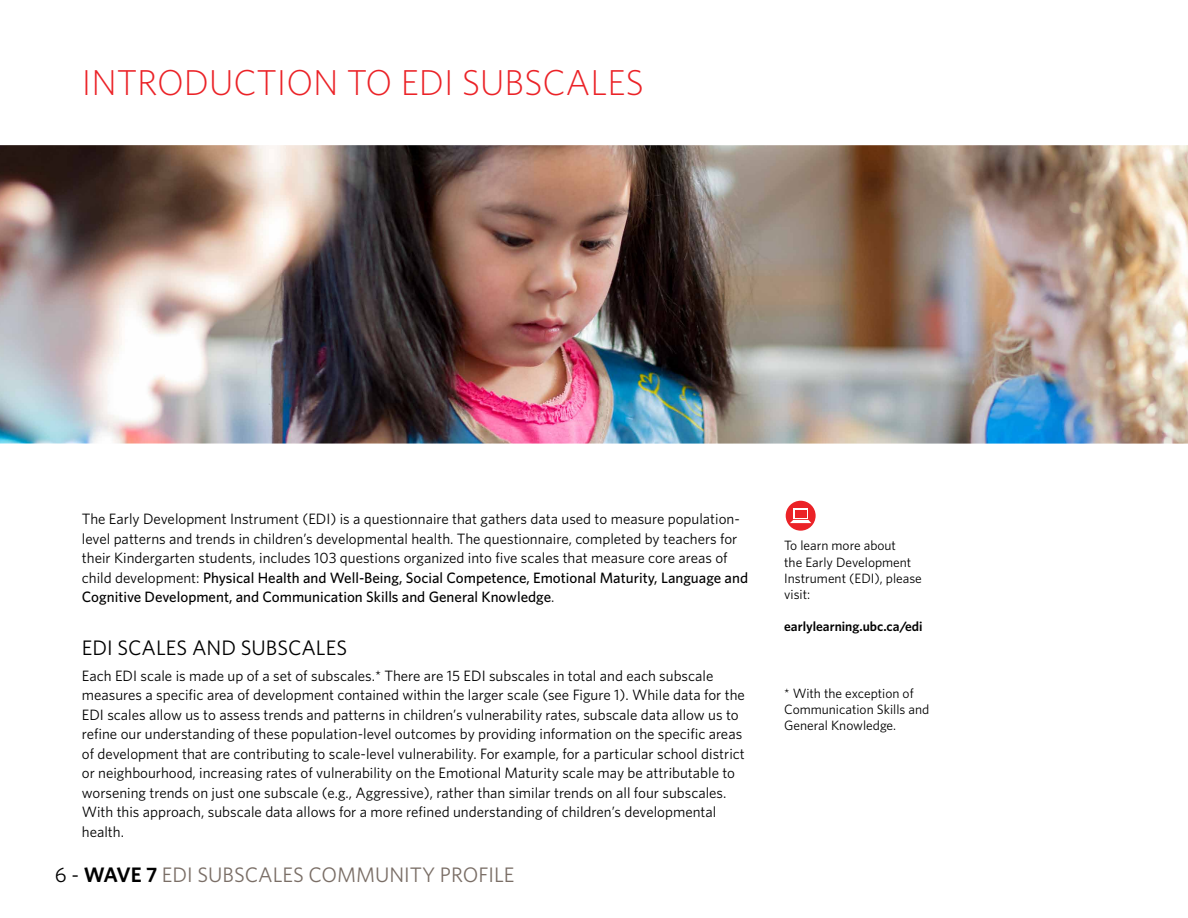
<style>
.page{position:relative;width:1188px;height:918px;background:#fff}
.page>*{position:absolute;margin:0;border:0;box-sizing:border-box;transform-origin:0 0}
.t1{font:300 36px "Whitney";color:#eb2227}
.t2{font:21px "Whitney";color:#7a6e66}
.t3{font:21px "Whitney";color:#000}
.t4{font:15px/19.5px "Whitney";color:#000}
.t5{font:13.5px/16.2px "Whitney";color:#000}
.t6{font:600 13.5px "Whitney";color:#000}
.s1{font-weight:500}
.s2{color:#000}
.s3{font-weight:600;color:#000}
</style>
<div class="page">
<img style="left:0;top:145px;width:1188px;height:299px">
<svg style="left:786px;top:501px;width:30px;height:30px"></svg>
<svg style="left:794px;top:508px;width:14px;height:11px"></svg>
<svg style="left:790px;top:520px;width:21px;height:3px"></svg>
<div style="left:795px;top:510px;width:11px;height:7px;background:#eb2227"></div>
<h1 class="t1" style="left:82px;top:59px;width:564px">INTRODUCTION TO EDI SUBSCALES</h1>
<p class="t4" style="left:82px;top:509px;width:668px">The Early Development Instrument (EDI) is a questionnaire that gathers data used to measure population&shy;level patterns and trends in children’s developmental health. The questionnaire, completed by teachers for their Kindergarten students, includes 103 questions organized into five scales that measure core areas of child development: <span class="s1">Physical Health and Well-Being, Social Competence, Emotional Maturity, Language and Cognitive Development, and Communication Skills and General Knowledge</span>.</p>
<h2 class="t3" style="left:82px;top:633px;width:267px">EDI SCALES AND SUBSCALES</h2>
<p class="t4" style="left:82px;top:665px;width:665px">Each EDI scale is made up of a set of subscales.* There are 15 EDI subscales in total and each subscale measures a specific area of development contained within the larger scale (see Figure 1). While data for the EDI scales allow us to assess trends and patterns in children’s vulnerability rates, subscale data allow us to refine our understanding of these population-level outcomes by providing information on the specific areas of development that are contributing to scale-level vulnerability. For example, for a particular school district or neighbourhood, increasing rates of vulnerability on the Emotional Maturity scale may be attributable to worsening trends on just one subscale (e.g., Aggressive), rather than similar trends on all four subscales.<br>With this approach, subscale data allows for a more refined understanding of children’s developmental health.</p>
<h2 class="t2" style="left:55px;top:861px;width:461px"><span class="s2">6 -</span> <span class="s3">WAVE 7</span> EDI SUBSCALES COMMUNITY PROFILE</h2>
<p class="t5" style="left:784px;top:537px;width:139px">To learn more about<br>the Early Development<br>Instrument (EDI), please visit:</p>
<p class="t6" style="left:784px;top:618px;width:140px">earlylearning.ubc.ca/edi</p>
<p class="t5" style="left:784px;top:685px;width:147px">* With the exception of<br>Communication Skills and<br>General Knowledge.</p>
</div>
